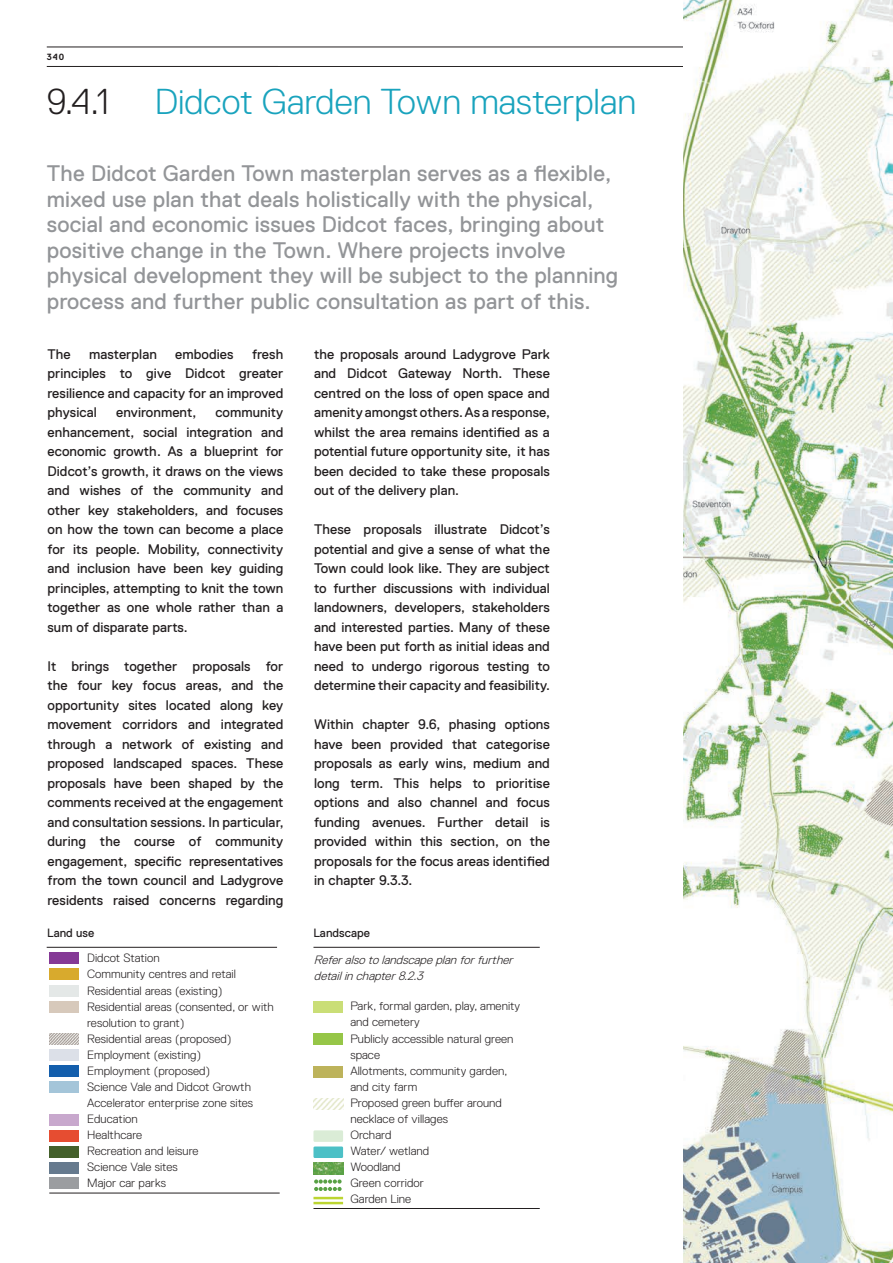
<style>
.page{position:relative;width:893px;height:1263px;background:#fff}
.page>*{position:absolute;margin:0;border:0;box-sizing:border-box;transform-origin:0 0}
.Contents_-_Sub_secti{font:300 36px "Replica Std";color:#19a3bd}
.Contents_-_Sub_secti-2{font:300 36px "Replica Std";color:#231f20}
.Pull_Quote{font:22.5px/25.5px "Replica Std";letter-spacing:.01em;color:#939598}
.Body{font:13.8px/19.5px "Replica Std";letter-spacing:.005em;color:#231f20;text-align:justify}
.Body_Technical{font:300 12px/16px "Replica Std";letter-spacing:.005em;color:#231f20}
.Body_Technical-2{font:italic 300 12px/16px "Replica Std";color:#231f20}
.Body_Technical-3{font:12px "Replica Std";letter-spacing:.005em;color:#231f20}
.t1{font:700 9px "Replica Std";color:#231f20}
</style>
<div class="page">
<hr style="left:47px;top:47px;width:769px;height:1px;background:#231f20">
<hr style="left:47px;top:66px;width:769px;height:1px;background:#231f20">
<img style="left:684px;top:0;width:209px;height:1263px">
<img style="left:313px;top:1098px;width:30px;height:11px">
<img style="left:49px;top:1033px;width:30px;height:12px">
<hr style="left:47px;top:947px;width:230px;height:1px;background:#231f20">
<hr style="left:49px;top:1193px;width:231px;height:1px;background:#231f20">
<hr style="left:313px;top:947px;width:227px;height:1px;background:#231f20">
<hr style="left:313px;top:1208px;width:227px;height:1px;background:#231f20">
<div style="left:49px;top:952px;width:30px;height:12px;background:#853996"></div>
<div style="left:313px;top:1033px;width:30px;height:12px;background:#96c648"></div>
<div style="left:49px;top:1082px;width:30px;height:11px;background:#a4c5d9"></div>
<div style="left:49px;top:969px;width:30px;height:11px;background:#d8aa2d"></div>
<div style="left:49px;top:1049px;width:30px;height:12px;background:#dce0e8"></div>
<div style="left:49px;top:1114px;width:30px;height:11px;background:#c8a8cd"></div>
<div style="left:49px;top:985px;width:30px;height:11px;background:#e4e8e7"></div>
<div style="left:313px;top:1001px;width:30px;height:12px;background:#cade77"></div>
<div style="left:49px;top:1065px;width:30px;height:12px;background:#135eac"></div>
<div style="left:313px;top:1066px;width:30px;height:11px;background:#bdb35b"></div>
<div style="left:49px;top:1130px;width:30px;height:12px;background:#e64d31"></div>
<div style="left:313px;top:1130px;width:30px;height:12px;background:#daecd6"></div>
<div style="left:49px;top:1001px;width:30px;height:11px;background:#d7c9bb"></div>
<div style="left:49px;top:1146px;width:30px;height:12px;background:#44602b"></div>
<div style="left:313px;top:1146px;width:30px;height:12px;background:#4cc0c6"></div>
<div style="left:49px;top:1162px;width:30px;height:11px;background:#667a8e"></div>
<div style="left:49px;top:1177px;width:30px;height:12px;background:#9b9da0"></div>
<img style="left:313px;top:1163px;width:30px;height:11px">
<hr style="left:313px;top:1197px;width:30px;height:2px;background:#bcd531">
<hr style="left:313px;top:1202px;width:30px;height:2px;background:#bcd531">
<svg style="left:314px;top:1179px;width:28px;height:12px"></svg>
<p class="t1" style="left:47px;top:52px;width:19px">340</p>
<p class="Contents_-_Sub_secti-2" style="left:47px;top:81px;width:64px">9.4.1</p>
<p class="Contents_-_Sub_secti" style="left:155px;top:81px;width:483px">Didcot Garden Town masterplan</p>
<p class="Pull_Quote" style="left:47px;top:161px;width:573px">The Didcot Garden Town masterplan serves as a flexible, mixed use plan that deals holistically with the physical, social and economic issues Didcot faces, bringing about positive change in the Town. Where projects involve physical development they will be subject to the planning process and further public consultation as part of this.</p>
<p class="Body" style="left:47px;top:344px;width:25px">The</p>
<p class="Body" style="left:89px;top:344px;width:69px">masterplan</p>
<p class="Body" style="left:175px;top:344px;width:60px">embodies</p>
<p class="Body" style="left:47px;top:344px;width:237px;text-indent:204px">fresh principles to give Didcot greater resilience and capacity for an improved physical</p>
<p class="Body" style="left:47px;top:403px;width:237px;text-indent:168px">community enhancement, social integration and economic growth. As a blueprint for Didcot’s growth, it draws on the views and wishes of the community and other key stakeholders, and focuses on how the town can become a place for its people. Mobility, connectivity and inclusion have been key guiding principles, attempting to knit the town together as one whole rather than a sum of disparate parts.</p>
<p class="Body" style="left:47px;top:656px;width:238px">It brings together proposals for the four key focus areas, and the opportunity sites located along key movement corridors and integrated through a network of existing and proposed landscaped spaces. These proposals have been shaped by the comments received at the engagement and consultation sessions. In particular, during the course of community engagement, specific representatives from the town council and Ladygrove residents raised concerns regarding</p>
<p class="Body" style="left:116px;top:403px;width:82px">environment,</p>
<p class="Body" style="left:314px;top:344px;width:238px">the proposals around Ladygrove Park and Didcot Gateway North. These centred on the loss of open space and amenity amongst others. As a response, whilst the area remains identified as a potential future opportunity site, it has been decided to take these proposals out of the delivery plan.</p>
<p class="Body" style="left:314px;top:520px;width:238px">These proposals illustrate Didcot’s potential and give a sense of what the Town could look like. They are subject to further discussions with individual landowners, developers, stakeholders and interested parties. Many of these have been put forth as initial ideas and need to undergo rigorous testing to determine their capacity and feasibility.</p>
<p class="Body" style="left:314px;top:715px;width:237px">Within chapter 9.6, phasing options have been provided that categorise proposals as early wins, medium and long term. This helps to prioritise options and also channel and focus funding avenues. Further detail is provided within this section, on the proposals for the focus areas identified in chapter 9.3.3.</p>
<p class="Body_Technical-3" style="left:47px;top:926px;width:49px">Land use</p>
<p class="Body_Technical-3" style="left:313px;top:926px;width:58px">Landscape</p>
<p class="Body_Technical-2" style="left:314px;top:952px;width:204px">Referalsotolandscapeplanforfurther detailinchapter8.2.3</p>
<p class="Body_Technical" style="left:87px;top:950px;width:74px">Didcot Station</p>
<p class="Body_Technical" style="left:87px;top:966px;width:150px">Community centres and retail</p>
<p class="Body_Technical" style="left:87px;top:982px;width:137px">Residential areas (existing)</p>
<p class="Body_Technical" style="left:87px;top:998px;width:188px">Residential areas (consented, or with resolution to grant)</p>
<p class="Body_Technical" style="left:87px;top:1030px;width:146px">Residential areas (proposed)</p>
<p class="Body_Technical" style="left:87px;top:1046px;width:115px">Employment (existing)</p>
<p class="Body_Technical" style="left:87px;top:1062px;width:125px">Employment (proposed)</p>
<p class="Body_Technical" style="left:87px;top:1079px;width:168px">Science Vale and Didcot Growth<br>Accelerator enterprise zone sites</p>
<p class="Body_Technical" style="left:87px;top:1111px;width:52px">Education</p>
<p class="Body_Technical" style="left:87px;top:1127px;width:57px">Healthcare</p>
<p class="Body_Technical" style="left:87px;top:1143px;width:113px">Recreation and leisure</p>
<p class="Body_Technical" style="left:87px;top:1159px;width:92px">Science Vale sites</p>
<p class="Body_Technical" style="left:87px;top:1175px;width:80px">Major car parks</p>
<p class="Body_Technical" style="left:350px;top:998px;width:171px">Park, formal garden, play, amenity and cemetery</p>
<p class="Body_Technical" style="left:350px;top:1030px;width:165px">Publicly accessible natural green space</p>
<p class="Body_Technical" style="left:350px;top:1062px;width:158px">Allotments, community garden,</p>
<p class="Body_Technical" style="left:350px;top:1078px;width:68px">and city farm</p>
<p class="Body_Technical" style="left:350px;top:1094px;width:153px">Proposed green buffer around necklace of villages</p>
<p class="Body_Technical" style="left:350px;top:1126px;width:43px">Orchard</p>
<p class="Body_Technical" style="left:350px;top:1143px;width:80px">Water/ wetland</p>
<p class="Body_Technical" style="left:350px;top:1159px;width:52px">Woodland</p>
<p class="Body_Technical" style="left:350px;top:1175px;width:75px">Green corridor</p>
<p class="Body_Technical" style="left:350px;top:1191px;width:62px">Garden Line</p>
</div>
